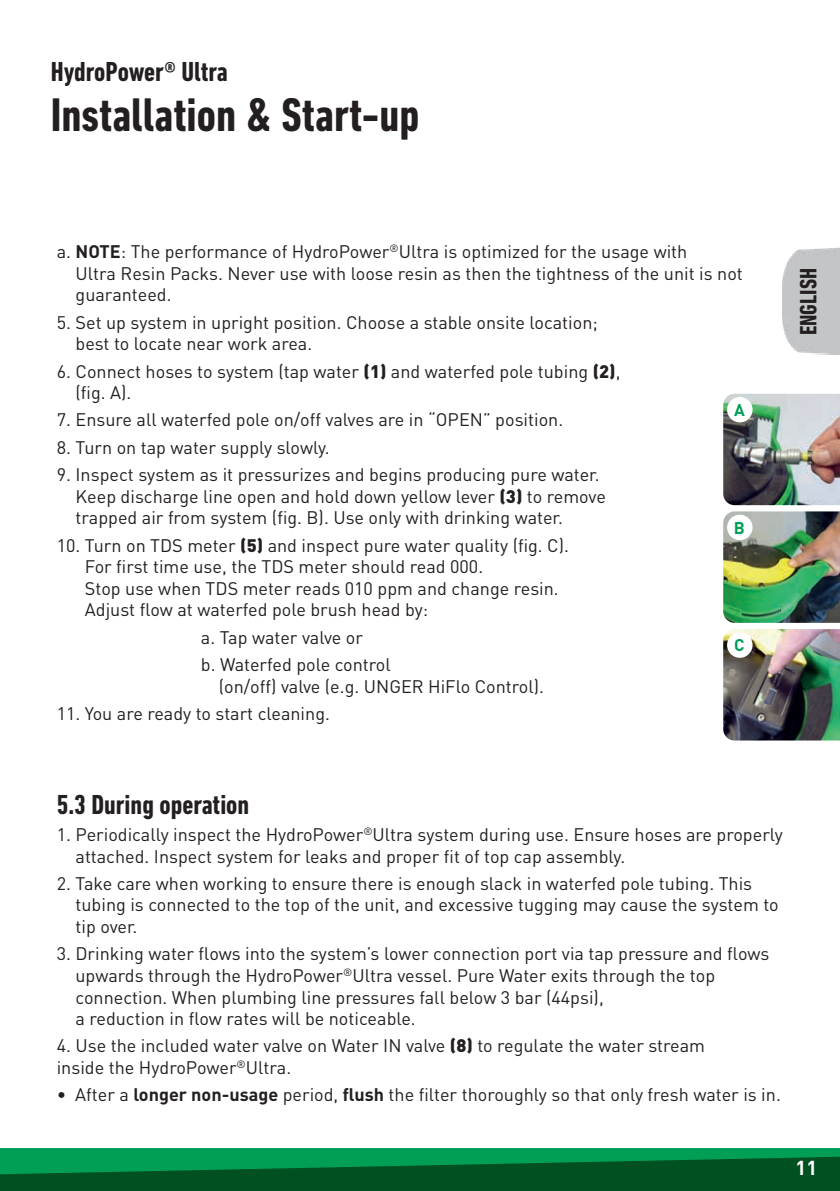
<style>
.page{position:relative;width:840px;height:1191px;background:#fff}
.page>*{position:absolute;margin:0;border:0;box-sizing:border-box;transform-origin:0 0}
.t1{font:700 condensed 48px "DIN Next LT Pro";color:#231f20}
.t2{font:700 condensed 28px "DIN Next LT Pro";color:#231f20}
.t3{font:700 condensed 24px "DIN Next LT Pro";color:#231f20}
.t4{font:700 20px "DIN Pro";color:#fff}
.t5{font:18px/21.6px "DIN Pro";color:#231f20}
.t6{font:700 16.8px "DIN Pro";color:#009e57}
.s1{font-weight:700}
.s2{font-weight:900}
</style>
<div class="page">
<svg style="left:0;top:1148px;width:839px;height:43px;background:#006f37"></svg>
<img style="left:723px;top:394px;width:116px;height:111px">
<img style="left:723px;top:511px;width:116px;height:112px">
<img style="left:723px;top:629px;width:116px;height:111px">
<div style="left:726px;top:397px;width:26px;height:25px;background:#fff;border-radius:50%"></div>
<div style="left:726px;top:514px;width:26px;height:26px;background:#fff;border-radius:50%"></div>
<div style="left:726px;top:632px;width:26px;height:26px;background:#fff;border-radius:50%"></div>
<img style="left:782px;top:247px;width:57px;height:108px">
<h2 class="t2" style="left:51px;top:55px;width:178px">HydroPower® Ultra</h2>
<h1 class="t1" style="left:51px;top:87px;width:370px">Installation &amp; Start-up</h1>
<p class="t5" style="left:76px;top:240px;width:668px;text-indent:-19px">a. <span class="s1">NOTE</span>: The performance of HydroPower<sup>®</sup>Ultra is optimized for the usage with<br>Ultra Resin Packs. Never use with loose resin as then the tightness of the unit is not guaranteed.</p>
<p class="t5" style="left:75px;top:311px;width:523px;text-indent:-19px">5. Set up system in upright position. Choose a stable onsite location; best to locate near work area.</p>
<p class="t5" style="left:75px;top:359px;width:546px;text-indent:-19px">6. Connect hoses to system (tap water <span class="s2">(1)</span> and waterfed pole tubing <span class="s2">(2)</span>, (fig. A).</p>
<p class="t5" style="left:57px;top:408px;width:507px">7. Ensure all waterfed pole on/off valves are in “OPEN” position.</p>
<p class="t5" style="left:57px;top:436px;width:274px">8. Turn on tap water supply slowly.</p>
<p class="t5" style="left:75px;top:463px;width:531px;text-indent:-19px">9. Inspect system as it pressurizes and begins producing pure water.<br>Keep discharge line open and hold down yellow lever <span class="s2">(3)</span> to remove trapped air from system (fig. B). Use only with drinking water.</p>
<p class="t5" style="left:85px;top:533px;width:485px;text-indent:-28px">10. Turn on TDS meter <span class="s2">(5)</span> and inspect pure water quality (fig. C).<br>For first time use, the TDS meter should read 000.<br>Stop use when TDS meter reads 010 ppm and change resin.<br>Adjust flow at waterfed pole brush head by:</p>
<p class="t5" style="left:201px;top:623px;width:191px;line-height:27.2px">a. Tap water valve or<br>b. Waterfed pole control</p>
<p class="t5" style="left:219px;top:674px;width:326px">(on/off) valve (e.g. UNGER HiFlo Control).</p>
<p class="t5" style="left:57px;top:701px;width:274px">11. You are ready to start cleaning.</p>
<p class="t6" style="left:733px;top:398px;width:12px">A</p>
<p class="t6" style="left:733px;top:516px;width:13px">B</p>
<p class="t6" style="left:733px;top:634px;width:12px">C</p>
<h3 class="t3" style="left:794px;top:335px;width:69px;rotate:-90deg">ENGLISH</h3>
<h2 class="t2" style="left:57px;top:788px;width:194px">5.3 During operation</h2>
<p class="t5" style="left:75px;top:823px;width:708px;text-indent:-19px">1. Periodically inspect the HydroPower<sup>®</sup>Ultra system during use. Ensure hoses are properly attached. Inspect system for leaks and proper fit of top cap assembly.</p>
<p class="t5" style="left:75px;top:871px;width:704px;text-indent:-19px">2. Take care when working to ensure there is enough slack in waterfed pole tubing. This tubing is connected to the top of the unit, and excessive tugging may cause the system to tip over.</p>
<p class="t5" style="left:75px;top:942px;width:695px;text-indent:-19px">3. Drinking water flows into the system’s lower connection port via tap pressure and flows upwards through the HydroPower<sup>®</sup>Ultra vessel. Pure Water exits through the top connection. When plumbing line pressures fall below 3 bar (44psi),<br>a reduction in flow rates will be noticeable.</p>
<p class="t5" style="left:57px;top:1034px;width:649px">4. Use the included water valve on Water IN valve <span class="s2">(8)</span> to regulate the water stream inside the HydroPower<sup>®</sup>Ultra.</p>
<p class="t5" style="left:57px;top:1083px;width:725px">• After a <span class="s1">longer non-usage</span> period, <span class="s1">flush</span> the filter thoroughly so that only fresh water is in.</p>
<p class="t4" style="left:795px;top:1154px;width:23px">11</p>
</div>
